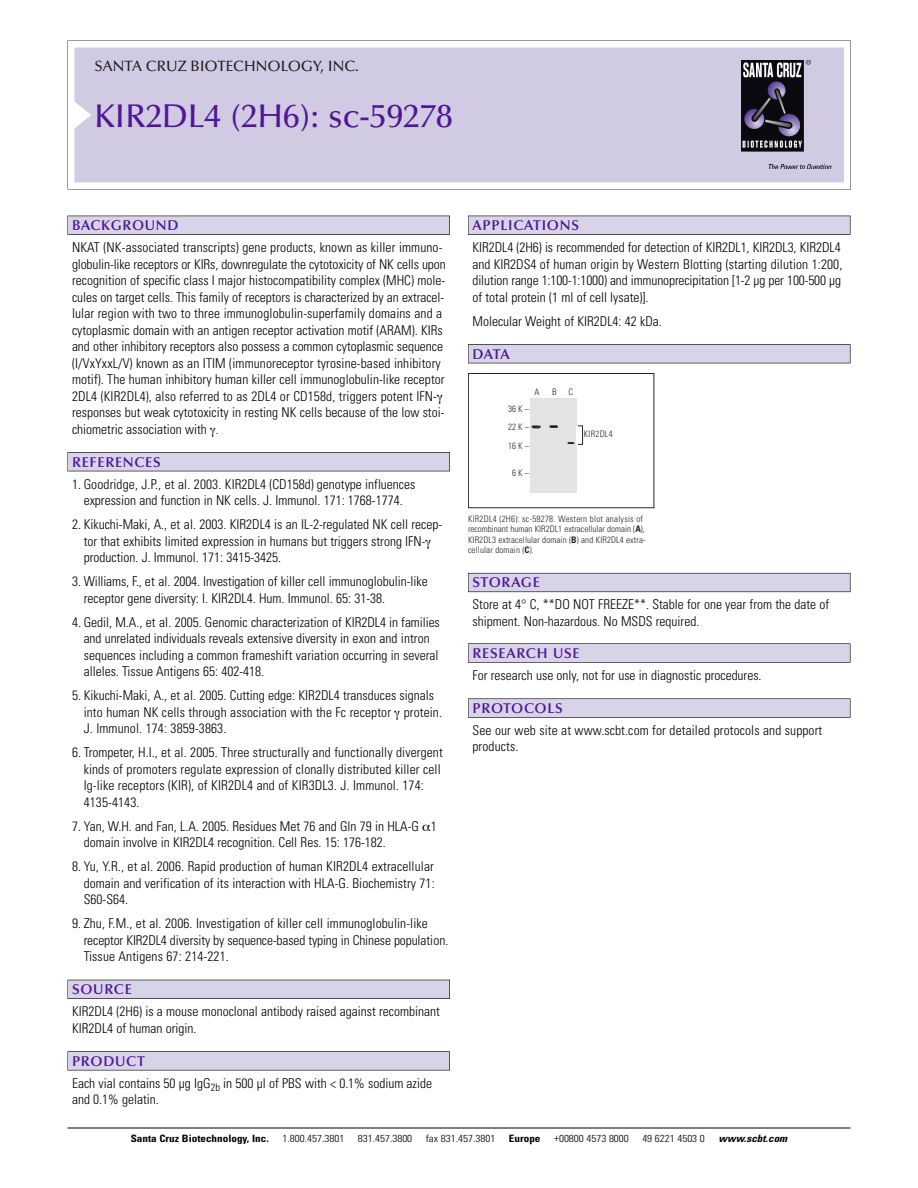
<style>
.page{position:relative;width:918px;height:1188px;background:#fff}
.page>*{position:absolute;margin:0;border:0;box-sizing:border-box;transform-origin:0 0}
.t1{font:500 33px "Optima";color:#511695}
.t2{font:500 15px "Optima";color:#231f20}
.t3{font:600 14.25px "Optima";letter-spacing:.05em;color:#511695}
.t4{font:300 condensed 13.5px/16.5px "Univers";color:#000}
.t5{font:300 condensed 10.2px "Univers";color:#000;scale:1.1 1}
.t6{font:700 condensed 10.2px "Univers";color:#000;scale:1.1 1}
.t7{font:italic 700 condensed 10.2px "Univers";color:#000;scale:1.1 1}
.t8{font:300 condensed 9px/10.5px "Univers";letter-spacing:.01em;color:#272526}
.s1{font-weight:700}
</style>
<div class="page">
<svg style="left:74px;top:41px;width:777px;height:148px"></svg>
<div style="left:74px;top:47px;width:770px;height:135px;background:#d1cae3"></div>
<img style="left:741px;top:60px;width:90px;height:108px">
<div style="left:68px;top:216px;width:382px;height:19px;background:#535256"></div>
<div style="left:68px;top:216px;width:381px;height:18px;background:#d7d4e8"></div>
<div style="left:68px;top:452px;width:382px;height:19px;background:#515155"></div>
<div style="left:68px;top:453px;width:381px;height:18px;background:#d7d4e8"></div>
<div style="left:68px;top:980px;width:382px;height:19px;background:#515057"></div>
<div style="left:68px;top:980px;width:381px;height:18px;background:#d7d4e8"></div>
<div style="left:68px;top:1051px;width:382px;height:19px;background:#575659"></div>
<div style="left:68px;top:1052px;width:381px;height:18px;background:#d7d4e8"></div>
<div style="left:468px;top:216px;width:382px;height:19px;background:#535256"></div>
<div style="left:468px;top:216px;width:382px;height:18px;background:#d7d4e8"></div>
<div style="left:468px;top:344px;width:382px;height:19px;background:#515155"></div>
<div style="left:468px;top:345px;width:382px;height:18px;background:#d7d4e8"></div>
<div style="left:468px;top:573px;width:382px;height:19px;background:#686770"></div>
<div style="left:468px;top:574px;width:382px;height:18px;background:#d7d4e8"></div>
<div style="left:468px;top:643px;width:382px;height:20px;background:#666"></div>
<div style="left:468px;top:644px;width:382px;height:18px;background:#d7d4e8"></div>
<svg style="left:468px;top:698px;width:382px;height:20px"></svg>
<div style="left:468px;top:699px;width:382px;height:18px;background:#d7d4e8"></div>
<hr style="left:68px;top:1128px;width:782px;height:1px;background:#000">
<div style="left:468px;top:373px;width:186px;height:135px;border:1px solid #272526"></div>
<div style="left:530px;top:398px;width:46px;height:95px;background:#e3e3e3"></div>
<div style="left:578px;top:426px;width:5px;height:18px;border:1px solid #272526"></div>
<p class="t2" style="left:94px;top:60px;width:266px">SANTA CRUZ BIOTECHNOLOGY, INC.</p>
<p class="t1" style="left:94px;top:102px;width:360px">KIR2DL4 (2H6): sc-59278</p>
<p class="t3" style="left:72px;top:219px;width:108px">BACKGROUND</p>
<p class="t4" style="left:72px;top:240px;width:375px">NKAT (NK-associated transcripts) gene products, known as killer immuno&shy;globulin-like receptors or KIRs, downregulate the cytotoxicity of NK cells upon recognition of specific class I major histocompatibility complex (MHC) mole&shy;cules on target cells. This family of receptors is characterized by an extracel&shy;lular region with two to three immunoglobulin-superfamily domains and a cytoplasmic domain with an antigen receptor activation motif (ARAM). KIRs and other inhibitory receptors also possess a common cytoplasmic sequence (I/VxYxxL/V) known as an ITIM (immunoreceptor tyrosine-based inhibitory motif). The human inhibitory human killer cell immunoglobulin-like receptor 2DL4 (KIR2DL4), also referred to as 2DL4 or CD158d, triggers potent IFN&shy;responses but weak cytotoxicity in resting NK cells because of the low stoi&shy;chiometric association with .</p>
<p class="t3" style="left:72px;top:456px;width:90px">REFERENCES</p>
<p class="t4" style="left:72px;top:477px;width:345px;text-align:center">1. Goodridge, J.P., et al. 2003. KIR2DL4 (CD158d) genotype influences expression and function in NK cells. J. Immunol. 171: 1768-1774.</p>
<p class="t4" style="left:84px;top:517px;width:360px;text-indent:-12px">2. Kikuchi-Maki, A., et al. 2003. KIR2DL4 is an IL-2-regulated NK cell recep&shy;tor that exhibits limited expression in humans but triggers strong IFN&shy;production. J. Immunol. 171: 3415-3425.</p>
<p class="t4" style="left:84px;top:574px;width:346px;text-indent:-12px">3. Williams, F., et al. 2004. Investigation of killer cell immunoglobulin-like receptor gene diversity: I. KIR2DL4. Hum. Immunol. 65: 31-38.</p>
<p class="t4" style="left:84px;top:615px;width:358px;text-indent:-12px">4. Gedil, M.A., et al. 2005. Genomic characterization of KIR2DL4 in families and unrelated individuals reveals extensive diversity in exon and intron sequences including a common frameshift variation occurring in several alleles. Tissue Antigens 65: 402-418.</p>
<p class="t4" style="left:84px;top:688px;width:360px;text-indent:-12px">5. Kikuchi-Maki, A., et al. 2005. Cutting edge: KIR2DL4 transduces signals into human NK cells through association with the Fc receptor protein.<br>J. Immunol. 174: 3859-3863.</p>
<p class="t4" style="left:84px;top:745px;width:361px;text-indent:-12px">6. Trompeter, H.I., et al. 2005. Three structurally and functionally divergent kinds of promoters regulate expression of clonally distributed killer cell Ig-like receptors (KIR), of KIR2DL4 and of KIR3DL3. J. Immunol. 174:<br>4135-4143.</p>
<p class="t4" style="left:84px;top:819px;width:355px;text-indent:-12px">7. Yan, W.H. and Fan, L.A. 2005. Residues Met 76 and Gln 79 in HLA-G 1 domain involve in KIR2DL4 recognition. Cell Res. 15: 176-182.</p>
<p class="t4" style="left:84px;top:859px;width:352px;text-align:justify;text-indent:-12px">8. Yu, Y.R., et al. 2006. Rapid production of human KIR2DL4 extracellular domain and verification of its interaction with HLA-G. Biochemistry 71:<br>S60-S64.</p>
<p class="t4" style="left:84px;top:916px;width:366px;text-indent:-12px">9. Zhu, F.M., et al. 2006. Investigation of killer cell immunoglobulin-like receptor KIR2DL4 diversity by sequence-based typing in Chinese population.<br>Tissue Antigens 67: 214-221.</p>
<p class="t3" style="left:72px;top:983px;width:61px">SOURCE</p>
<p class="t4" style="left:72px;top:1005px;width:369px">KIR2DL4 (2H6) is a mouse monoclonal antibody raised against recombinant<br>KIR2DL4 of human origin.</p>
<p class="t3" style="left:72px;top:1055px;width:74px">PRODUCT</p>
<p class="t4" style="left:72px;top:1076px;width:362px">Each vial contains 50 µg IgG<sub>2b</sub> in 500 µl of PBS with &lt; 0.1% sodium azide and 0.1% gelatin.</p>
<p class="t3" style="left:473px;top:219px;width:108px">APPLICATIONS</p>
<p class="t4" style="left:473px;top:240px;width:371px">KIR2DL4 (2H6) is recommended for detection of KIR2DL1, KIR2DL3, KIR2DL4 and KIR2DS4 of human origin by Western Blotting (starting dilution 1:200, dilution range 1:100-1:1000) and immunoprecipitation [1-2 µg per 100-500 µg of total protein (1 ml of cell lysate)].</p>
<p class="t4" style="left:473px;top:314px;width:191px">Molecular Weight of KIR2DL4: 42 kDa.</p>
<p class="t3" style="left:473px;top:348px;width:39px">DATA</p>
<p class="t8" style="left:535px;top:388px;width:7px">A</p>
<p class="t8" style="left:552px;top:388px;width:6px">B</p>
<p class="t8" style="left:568px;top:388px;width:6px">C</p>
<p class="t8" style="left:508px;top:400px;width:22px;line-height:18.6px;text-align:justify">36 K – 22 K – 16 K –</p>
<p class="t8" style="left:512px;top:469px;width:18px">6 K –</p>
<p class="t8" style="left:584px;top:430px;width:30px">KIR2DL4</p>
<p class="t8" style="left:468px;top:514px;width:179px">KIR2DL4 (2H6): sc-59278. Western blot analysis of recombinant human KIR2DL1 extracellular domain (<span class="s1">A</span>), KIR2DL3 extracellular domain (<span class="s1">B</span>) and KIR2DL4 extra&shy;cellular domain (<span class="s1">C</span>).</p>
<p class="t3" style="left:473px;top:577px;width:69px">STORAGE</p>
<p class="t4" style="left:473px;top:598px;width:358px">Store at 4° C, **DO NOT FREEZE**. Stable for one year from the date of shipment. Non-hazardous. No MSDS required.</p>
<p class="t3" style="left:473px;top:647px;width:109px">RESEARCH USE</p>
<p class="t4" style="left:473px;top:668px;width:291px">For research use only, not for use in diagnostic procedures.</p>
<p class="t3" style="left:473px;top:702px;width:92px">PROTOCOLS</p>
<p class="t4" style="left:473px;top:723px;width:351px">See our web site at www.scbt.com for detailed protocols and support products.</p>
<p class="t6" style="left:131px;top:1135px;width:127px">Santa Cruz Biotechnology, Inc.</p>
<p class="t5" style="left:282px;top:1135px;width:58px">1.800.457.3801</p>
<p class="t5" style="left:358px;top:1135px;width:51px">831.457.3800</p>
<p class="t5" style="left:426px;top:1135px;width:65px">fax 831.457.3801</p>
<p class="t6" style="left:509px;top:1135px;width:30px">Europe</p>
<p class="t5" style="left:554px;top:1135px;width:69px">+00800 4573 8000</p>
<p class="t5" style="left:642px;top:1135px;width:58px">49 6221 4503 0</p>
<p class="t7" style="left:719px;top:1135px;width:66px">www.scbt.com</p>
</div>
